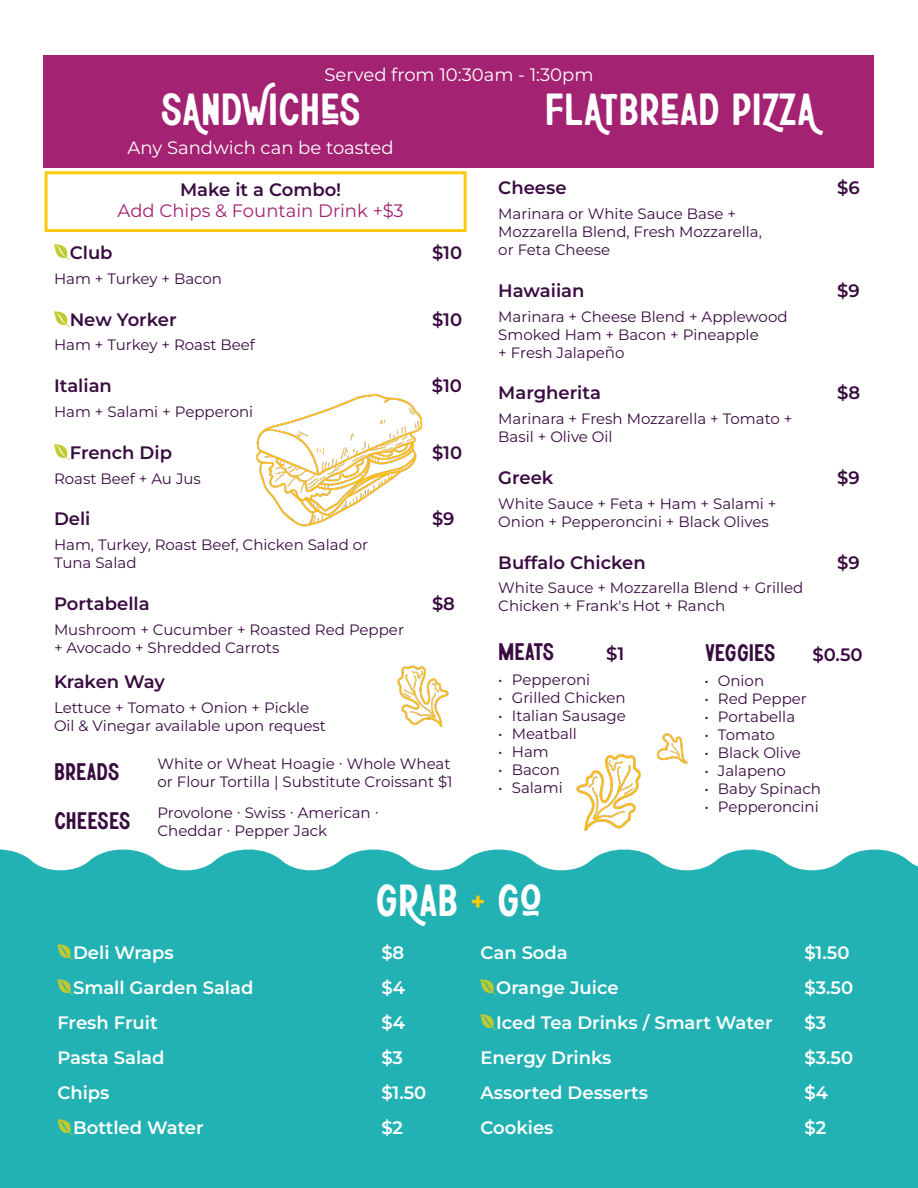
<style>
.page{position:relative;width:918px;height:1188px;background:#fff}
.page>*{position:absolute;margin:0;border:0;box-sizing:border-box;transform-origin:0 0}
.t1{font:45px "Athena";letter-spacing:-.03em;color:#fff}
.t2{font:24px "Athena";letter-spacing:-.03em;color:#390c40}
.t3{font:600 18px "Montserrat";color:#fff}
.t4{font:600 18px "Montserrat";color:#390c40}
.t5{font:18px "Montserrat";color:#fff}
.t6{font:18px "Montserrat";color:#a32372}
.t7{font:15px/18px "Montserrat";color:#390c40}
.s1{color:#fec80b}
</style>
<div class="page">
<div style="left:45px;top:171px;width:422px;height:61px;border:3px solid #fec80b"></div>
<div style="left:0;top:875px;width:918px;height:313px;background:#23b2b4"></div>
<svg style="left:0;top:849px;width:918px;height:26px"></svg>
<div style="left:44px;top:55px;width:830px;height:112px;background:#a32372"></div>
<img style="left:256px;top:393px;width:167px;height:134px">
<img style="left:397px;top:665px;width:52px;height:62px">
<img style="left:576px;top:754px;width:65px;height:77px">
<img style="left:656px;top:733px;width:32px;height:31px">
<p class="t5" style="left:325px;top:63px;width:270px">Served from 10:30am - 1:30pm</p>
<p class="t1" style="left:160px;top:83px;width:203px">SANDWICHES</p>
<p class="t5" style="left:128px;top:135px;width:268px">Any Sandwich can be toasted</p>
<p class="t4" style="left:180px;top:176px;width:163px">Make it a Combo!</p>
<p class="t6" style="left:118px;top:198px;width:288px">Add Chips &amp; Fountain Drink +$3</p>
<p class="t1" style="left:545px;top:83px;width:274px">FLATBREAD PIZZA</p>
<p class="t4" style="left:498px;top:175px;width:70px">Cheese</p>
<p class="t4" style="left:837px;top:175px;width:24px">$6</p>
<p class="t7" style="left:498px;top:204px;width:265px">Marinara or White Sauce Base +<br>Mozzarella Blend, Fresh Mozzarella, or Feta Cheese</p>
<p class="t4" style="left:498px;top:278px;width:88px">Hawaiian</p>
<p class="t4" style="left:837px;top:278px;width:24px">$9</p>
<p class="t7" style="left:498px;top:307px;width:291px">Marinara + Cheese Blend + Applewood<br>Smoked Ham + Bacon + Pineapple<br>+ Fresh JalapeÑo</p>
<p class="t4" style="left:498px;top:380px;width:104px">Margherita</p>
<p class="t4" style="left:837px;top:380px;width:25px">$8</p>
<p class="t7" style="left:498px;top:409px;width:296px">Marinara + Fresh Mozzarella + Tomato +<br>Basil + Olive Oil</p>
<p class="t4" style="left:498px;top:465px;width:57px">Greek</p>
<p class="t4" style="left:837px;top:465px;width:24px">$9</p>
<p class="t7" style="left:498px;top:494px;width:280px">White Sauce + Feta + Ham + Salami +<br>Onion + Pepperoncini + Black Olives</p>
<p class="t4" style="left:498px;top:550px;width:149px">Buffalo Chicken</p>
<p class="t4" style="left:837px;top:550px;width:24px">$9</p>
<p class="t7" style="left:498px;top:579px;width:307px">White Sauce + Mozzarella Blend + Grilled<br>Chicken + Frank's Hot + Ranch</p>
<p class="t2" style="left:498px;top:638px;width:58px">MEATS</p>
<p class="t4" style="left:606px;top:641px;width:19px">$1</p>
<p class="t7" style="left:498px;top:670px;width:93px">• Pepperoni</p>
<p class="t7" style="left:498px;top:688px;width:129px">• Grilled Chicken</p>
<p class="t7" style="left:498px;top:706px;width:129px">• Italian Sausage</p>
<p class="t7" style="left:498px;top:724px;width:80px">• Meatball</p>
<p class="t7" style="left:498px;top:742px;width:52px">• Ham</p>
<p class="t7" style="left:498px;top:760px;width:63px">• Bacon</p>
<p class="t7" style="left:498px;top:778px;width:66px">• Salami</p>
<p class="t4" style="left:70px;top:240px;width:44px">Club</p>
<p class="t4" style="left:432px;top:240px;width:32px">$10</p>
<p class="t7" style="left:54px;top:269px;width:170px">Ham + Turkey + Bacon</p>
<p class="t4" style="left:70px;top:307px;width:108px">New Yorker</p>
<p class="t4" style="left:432px;top:307px;width:32px">$10</p>
<p class="t7" style="left:54px;top:336px;width:202px">Ham + Turkey + Roast Beef</p>
<p class="t4" style="left:54px;top:373px;width:59px">Italian</p>
<p class="t4" style="left:432px;top:373px;width:32px">$10</p>
<p class="t7" style="left:54px;top:402px;width:201px">Ham + Salami + Pepperoni</p>
<p class="t4" style="left:70px;top:440px;width:104px">French Dip</p>
<p class="t4" style="left:432px;top:440px;width:32px">$10</p>
<p class="t7" style="left:54px;top:469px;width:148px">Roast Beef + Au Jus</p>
<p class="t4" style="left:54px;top:506px;width:38px">Deli</p>
<p class="t4" style="left:432px;top:506px;width:24px">$9</p>
<p class="t7" style="left:54px;top:535px;width:316px">Ham, Turkey, Roast Beef, Chicken Salad or<br>Tuna Salad</p>
<p class="t4" style="left:54px;top:591px;width:97px">Portabella</p>
<p class="t4" style="left:432px;top:591px;width:25px">$8</p>
<p class="t7" style="left:54px;top:620px;width:352px">Mushroom + Cucumber + Roasted Red Pepper + Avocado + Shredded Carrots</p>
<p class="t4" style="left:54px;top:669px;width:112px">Kraken Way</p>
<p class="t7" style="left:54px;top:698px;width:273px">Lettuce + Tomato + Onion + Pickle<br>Oil &amp; Vinegar available upon request</p>
<p class="t2" style="left:54px;top:757px;width:68px">BREADS</p>
<p class="t2" style="left:54px;top:807px;width:78px">CHEESES</p>
<h2 class="t2" style="left:704px;top:638px;width:73px">VEGGIES</h2>
<p class="t4" style="left:812px;top:642px;width:52px">$0.50</p>
<p class="t7" style="left:704px;top:671px;width:61px">• Onion</p>
<p class="t7" style="left:704px;top:689px;width:104px">• Red Pepper</p>
<p class="t7" style="left:704px;top:707px;width:92px">• Portabella</p>
<p class="t7" style="left:704px;top:725px;width:72px">• Tomato</p>
<p class="t7" style="left:704px;top:743px;width:98px">• Black Olive</p>
<p class="t7" style="left:704px;top:761px;width:83px">• Jalapeno</p>
<p class="t7" style="left:704px;top:779px;width:118px">• Baby Spinach</p>
<p class="t7" style="left:704px;top:797px;width:116px">• Pepperoncini</p>
<p class="t7" style="left:158px;top:754px;width:297px">White or Wheat Hoagie · Whole Wheat or Flour Tortilla | Substitute Croissant $1</p>
<p class="t7" style="left:158px;top:803px;width:223px">Provolone · Swiss · American ·<br>Cheddar · Pepper Jack</p>
<p class="t1" style="left:375px;top:874px;width:169px">GRAB <span class="s1">+</span> GO</p>
<p class="t3" style="left:73px;top:939px;width:102px">Deli Wraps</p>
<p class="t3" style="left:381px;top:939px;width:25px">$8</p>
<p class="t3" style="left:73px;top:974px;width:182px">Small Garden Salad</p>
<p class="t3" style="left:381px;top:974px;width:25px">$4</p>
<p class="t3" style="left:57px;top:1010px;width:102px">Fresh Fruit</p>
<p class="t3" style="left:381px;top:1010px;width:25px">$4</p>
<p class="t3" style="left:57px;top:1045px;width:109px">Pasta Salad</p>
<p class="t3" style="left:381px;top:1045px;width:23px">$3</p>
<p class="t3" style="left:57px;top:1080px;width:54px">Chips</p>
<p class="t3" style="left:381px;top:1080px;width:47px">$1.50</p>
<p class="t3" style="left:73px;top:1115px;width:132px">Bottled Water</p>
<p class="t3" style="left:381px;top:1115px;width:23px">$2</p>
<p class="t3" style="left:480px;top:939px;width:89px">Can Soda</p>
<p class="t3" style="left:804px;top:939px;width:47px">$1.50</p>
<p class="t3" style="left:496px;top:974px;width:124px">Orange Juice</p>
<p class="t3" style="left:804px;top:974px;width:50px">$3.50</p>
<p class="t3" style="left:496px;top:1010px;width:278px">Iced Tea Drinks / Smart Water</p>
<p class="t3" style="left:804px;top:1010px;width:23px">$3</p>
<p class="t3" style="left:480px;top:1045px;width:133px">Energy Drinks</p>
<p class="t3" style="left:804px;top:1045px;width:50px">$3.50</p>
<p class="t3" style="left:480px;top:1080px;width:169px">Assorted Desserts</p>
<p class="t3" style="left:804px;top:1080px;width:25px">$4</p>
<p class="t3" style="left:480px;top:1115px;width:75px">Cookies</p>
<p class="t3" style="left:804px;top:1115px;width:23px">$2</p>
</div>
